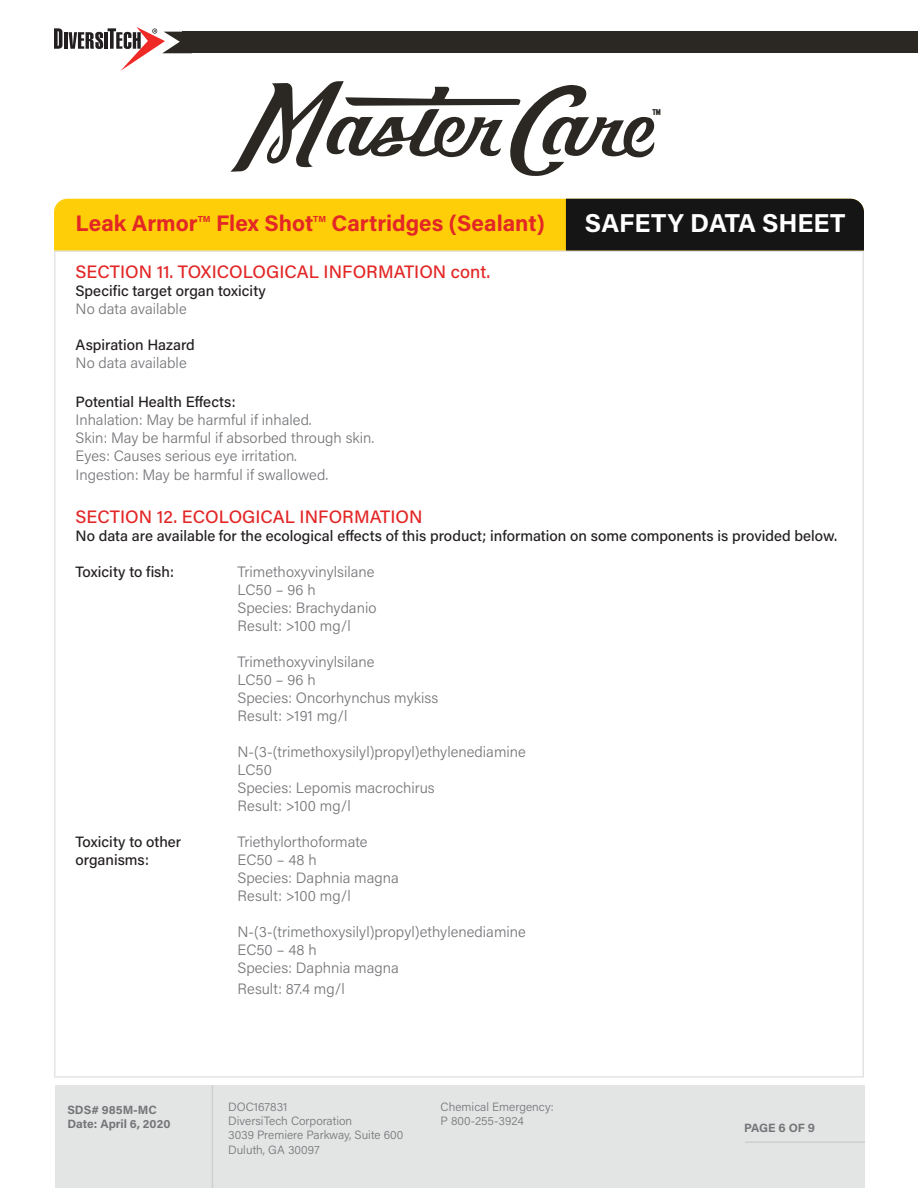
<style>
.page{position:relative;width:918px;height:1188px;background:#fff}
.page>*{position:absolute;margin:0;border:0;box-sizing:border-box;transform-origin:0 0}
.t1{font:25.95px "Acumin Variable Concept";letter-spacing:.04em;color:#fff}
.t2{font:22.5px "Acumin Variable Concept";letter-spacing:.05em;color:#e32626}
.t3{font:18px "Acumin Variable Concept";letter-spacing:.02em;color:#e32626}
.t4{font:15px/18px "Acumin Variable Concept";letter-spacing:.01em;color:#757679}
.t5{font:15px "Acumin Variable Concept";letter-spacing:.03em;color:#231f20}
.t6{font:12px/14.4px "Acumin Variable Concept";letter-spacing:.01em;color:#757679}
.t7{font:12px/14.4px "Acumin Variable Concept";letter-spacing:.05em;color:#757679}
.t8{font:8.7px "Acumin Variable Concept";color:#e32626}
.t9{font:800 8.4px "Refrigerator Deluxe";color:#2b2824}
</style>
<div class="page">
<div style="left:182px;top:32px;width:736px;height:21px;background:#2b2824"></div>
<svg style="left:54px;top:28px;width:8px;height:21px"></svg>
<hr style="left:64px;top:32px;width:3px;height:17px;background:#231f20">
<svg style="left:69px;top:27px;width:123px;height:44px"></svg>
<svg style="left:230px;top:81px;width:425px;height:95px"></svg>
<svg style="left:54px;top:199px;width:810px;height:52px;background:#ab8c0f"></svg>
<div style="left:55px;top:1085px;width:810px;height:103px;background:#e3e4e4"></div>
<hr style="left:745px;top:1141px;width:120px;height:2px;background:#757679">
<hr style="left:212px;top:1085px;width:1px;height:103px;background:#757679">
<h2 class="t2" style="left:76px;top:208px;width:122px">Leak Armor</h2>
<p class="t8" style="left:198px;top:213px;width:14px">TM</p>
<h2 class="t2" style="left:216px;top:208px;width:97px">Flex Shot</h2>
<p class="t8" style="left:313px;top:213px;width:14px">TM</p>
<h2 class="t2" style="left:332px;top:208px;width:214px">Cartridges (Sealant)</h2>
<p class="t9" style="left:652px;top:107px;width:10px">TM</p>
<h1 class="t1" style="left:585px;top:205px;width:261px">SAFETY DATA SHEET</h1>
<p class="t3" style="left:76px;top:259px;width:415px">SECTION 11. TOXICOLOGICAL INFORMATION cont.</p>
<p class="t5" style="left:76px;top:280px;width:191px">Specific target organ toxicity</p>
<p class="t4" style="left:76px;top:299px;width:112px">No data available</p>
<p class="t5" style="left:76px;top:334px;width:120px">Aspiration Hazard</p>
<p class="t4" style="left:76px;top:354px;width:112px">No data available</p>
<p class="t5" style="left:76px;top:392px;width:161px">Potential Health Effects:</p>
<p class="t4" style="left:76px;top:411px;width:300px">Inhalation: May be harmful if inhaled.<br>Skin: May be harmful if absorbed through skin.<br>Eyes: Causes serious eye irritation.<br>Ingestion: May be harmful if swallowed.</p>
<p class="t3" style="left:76px;top:504px;width:348px">SECTION 12. ECOLOGICAL INFORMATION</p>
<p class="t5" style="left:76px;top:525px;width:762px">No data are available for the ecological effects of this product; information on some components is provided below.</p>
<p class="t5" style="left:76px;top:561px;width:99px">Toxicity to fish:</p>
<p class="t4" style="left:238px;top:562px;width:140px">Trimethoxyvinylsilane<br>LC50 – 96 h<br>Species: Brachydanio<br>Result: &gt;100 mg/l</p>
<p class="t4" style="left:238px;top:652px;width:202px">Trimethoxyvinylsilane<br>LC50 – 96 h<br>Species: Oncorhynchus mykiss<br>Result: &gt;191 mg/l</p>
<p class="t4" style="left:238px;top:742px;width:290px">N-(3-(trimethoxysilyl)propyl)ethylenediamine<br>LC50<br>Species: Lepomis macrochirus<br>Result: &gt;100 mg/l</p>
<p class="t5" style="left:76px;top:831px;width:107px">Toxicity to other</p>
<p class="t4" style="left:238px;top:832px;width:131px">Triethylorthoformate</p>
<p class="t5" style="left:76px;top:849px;width:74px">organisms:</p>
<p class="t4" style="left:238px;top:850px;width:163px">EC50 – 48 h<br>Species: Daphnia magna<br>Result: &gt;100 mg/l</p>
<p class="t4" style="left:238px;top:922px;width:290px">N-(3-(trimethoxysilyl)propyl)ethylenediamine<br>EC50 – 48 h<br>Species: Daphnia magna</p>
<p class="t4" style="left:238px;top:979px;width:108px">Result: 87.4 mg/l</p>
<p class="t7" style="left:68px;top:1102px;width:104px">SDS# 985M-MC<br>Date: April 6, 2020</p>
<p class="t6" style="left:228px;top:1099px;width:177px">DOC167831<br>DiversiTech Corporation<br>3039 Premiere Parkway, Suite 600<br>Duluth, GA 30097</p>
<p class="t6" style="left:441px;top:1099px;width:114px">Chemical Emergency:<br>P 800-255-3924</p>
<p class="t6" style="left:744px;top:1121px;width:71px">PAGE 6 OF 9</p>
</div>
